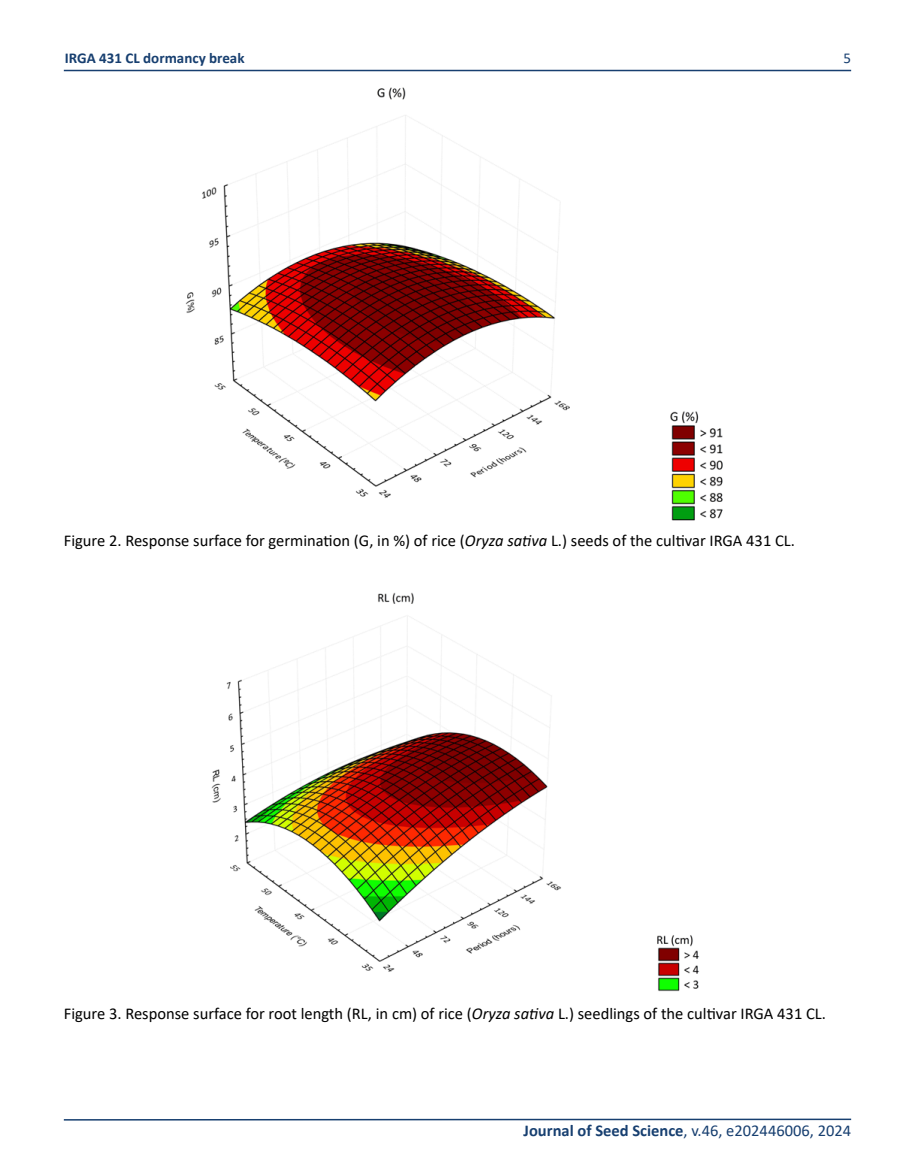
<style>
.page{position:relative;width:915px;height:1170px;background:#fff}
.page>*{position:absolute;margin:0;border:0;box-sizing:border-box;transform-origin:0 0}
.t1{font:16.5px "Calibri";color:#000}
.t2{font:16.5px "Calibri";color:#173f70}
.t3{font:700 15px "Calibri";color:#173f70}
.t4{font:15px "Calibri";color:#173f70}
.s1{font-style:italic}
.s2{font-weight:700}
</style>
<div class="page">
<svg style="left:63px;top:1118px;width:789px;height:3px;background:#8a9eb7"></svg>
<hr style="left:64px;top:70px;width:786px;height:1px;background:#173f70">
<img style="left:185px;top:87px;width:538px;height:433px">
<img style="left:211px;top:592px;width:488px;height:400px">
<p class="t3" style="left:65px;top:48px;width:181px">IRGA 431 CL dormancy break</p>
<p class="t4" style="left:843px;top:47px;width:9px">5</p>
<p class="t1" style="left:64px;top:529px;width:732px">Figure 2. Response surface for germination (G, in %) of rice (<span class="s1">Oryza sativa</span> L.) seeds of the cultivar IRGA 431 CL.</p>
<p class="t1" style="left:64px;top:1001px;width:763px">Figure 3. Response surface for root length (RL, in cm) of rice (<span class="s1">Oryza sativa</span> L.) seedlings of the cultivar IRGA 431 CL.</p>
<p class="t2" style="left:523px;top:1118px;width:329px"><span class="s2">Journal of Seed Science</span>, v.46, e202446006, 2024</p>
</div>
